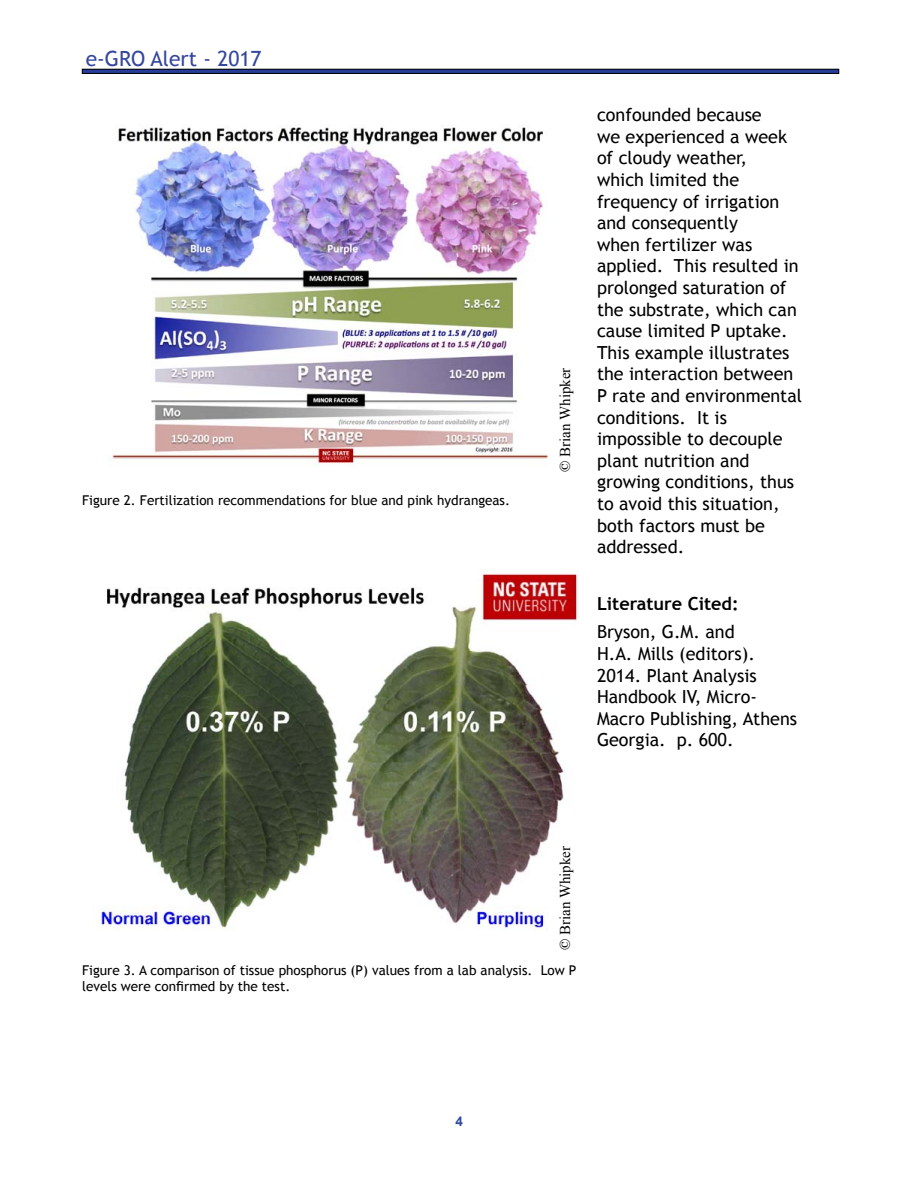
<style>
.page{position:relative;width:918px;height:1188px;background:#fff}
.page>*{position:absolute;margin:0;border:0;box-sizing:border-box;transform-origin:0 0}
.t1{font:21px "Trebuchet MS";color:#34469d}
.t2{font:18px/21.6px "Trebuchet MS";color:#000}
.t3{font:700 18px "Trebuchet MS";color:#000}
.t4{font:15px "Times New Roman";color:#000}
.t5{font:13.5px/16.2px "Trebuchet MS";color:#000}
.t6{font:700 13.5px "Arial";color:#2e499e}
.s1{font-family:"Times"}
</style>
<div class="page">
<hr style="left:82px;top:69px;width:757px;height:4px;background:#253d96">
<div style="left:82px;top:69px;width:757px;height:5px;border:1px solid #000"></div>
<img style="left:110px;top:127px;width:438px;height:339px">
<img style="left:99px;top:570px;width:479px;height:361px">
<p class="t1" style="left:86px;top:46px;width:177px">e-GRO Alert - 2017</p>
<p class="t5" style="left:82px;top:492px;width:429px">Figure 2. Fertilization recommendations for blue and pink hydrangeas.</p>
<p class="t4" style="left:555px;top:472px;width:106px;rotate:-90deg"><span class="s1">©</span> Brian Whipker</p>
<p class="t2" style="left:597px;top:104px;width:207px">confounded because<br>we experienced a week of cloudy weather,<br>which limited the frequency of irrigation and consequently<br>when fertilizer was applied. This resulted in prolonged saturation of the substrate, which can cause limited P uptake.<br>This example illustrates the interaction between<br>P rate and environmental conditions. It is impossible to decouple plant nutrition and growing conditions, thus to avoid this situation, both factors must be addressed.</p>
<p class="t3" style="left:597px;top:592px;width:143px">Literature Cited:</p>
<p class="t2" style="left:597px;top:621px;width:202px">Bryson, G.M. and<br>H.A. Mills (editors).<br>2014. Plant Analysis<br>Handbook IV, Micro-<br>Macro Publishing, Athens<br>Georgia. p. 600.</p>
<p class="t4" style="left:555px;top:950px;width:106px;rotate:-90deg"><span class="s1">©</span> Brian Whipker</p>
<p class="t5" style="left:82px;top:962px;width:496px">Figure 3. A comparison of tissue phosphorus (P) values from a lab analysis. Low P levels were confirmed by the test.</p>
<p class="t6" style="left:455px;top:1112px;width:9px">4</p>
</div>
